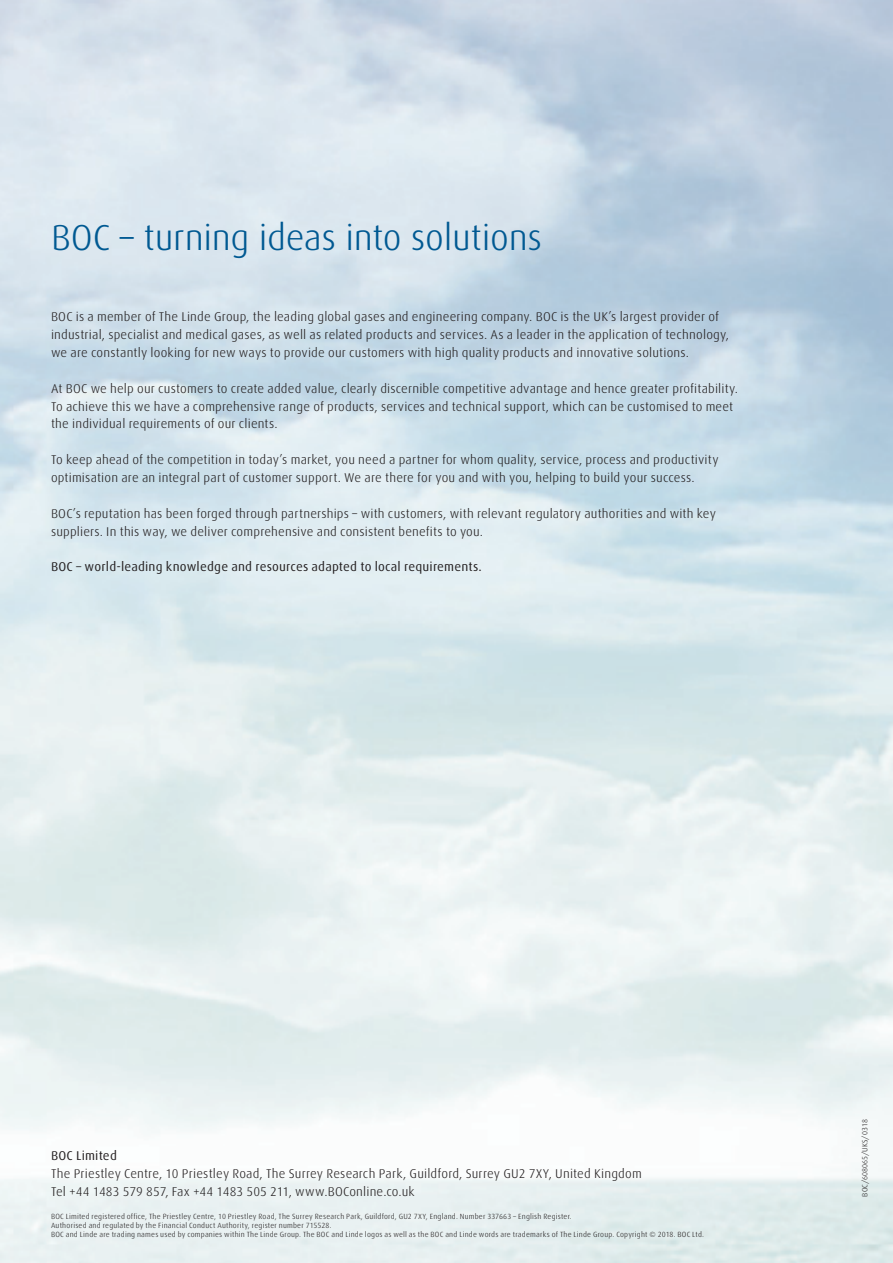
<style>
.page{position:relative;width:893px;height:1263px;background:#fff}
.page>*{position:absolute;margin:0;border:0;box-sizing:border-box;transform-origin:0 0}
.t1{font:300 36px "Linde Dax Global";letter-spacing:-.01em;color:#005992}
.t2{font:300 12.75px/17.9px "Linde Dax Global";letter-spacing:.01em;color:#231f20}
.t3{font:12.75px "Linde Dax Global";letter-spacing:.015em;color:#231f20}
.t4{font:300 7.5px/9px "Linde Dax Global";letter-spacing:.025em;color:#231f20}
.t5{font:300 7.5px "Linde Dax Global";color:#231f20}
</style>
<div class="page">
<h1 class="t1" style="left:51px;top:216px;width:493px">BOC – turning ideas into solutions</h1>
<p class="t2" style="left:51px;top:308px;width:680px">BOC is a member of The Linde Group, the leading global gases and engineering company. BOC is the UK’s largest provider of industrial, specialist and medical gases, as well as related products and services. As a leader in the application of technology, we are constantly looking for new ways to provide our customers with high quality products and innovative solutions.</p>
<p class="t2" style="left:51px;top:379px;width:689px">At BOC we help our customers to create added value, clearly discernible competitive advantage and hence greater profitability.<br>To achieve this we have a comprehensive range of products, services and technical support, which can be customised to meet the individual requirements of our clients.</p>
<p class="t2" style="left:51px;top:451px;width:669px">To keep ahead of the competition in today’s market, you need a partner for whom quality, service, process and productivity optimisation are an integral part of customer support. We are there for you and with you, helping to build your success.</p>
<p class="t2" style="left:51px;top:504px;width:666px">BOC’s reputation has been forged through partnerships – with customers, with relevant regulatory authorities and with key suppliers. In this way, we deliver comprehensive and consistent benefits to you.</p>
<p class="t3" style="left:51px;top:559px;width:432px">BOC – world-leading knowledge and resources adapted to local requirements.</p>
<p class="t3" style="left:51px;top:1148px;width:67px">BOC Limited</p>
<p class="t2" style="left:51px;top:1165px;width:592px">The Priestley Centre, 10 Priestley Road, The Surrey Research Park, Guildford, Surrey GU2 7XY, United Kingdom<br>Tel +44 1483 579 857, Fax +44 1483 505 211, www.BOConline.co.uk</p>
<p class="t4" style="left:51px;top:1212px;width:654px">BOC Limited registered office, The Priestley Centre, 10 Priestley Road, The Surrey Research Park, Guildford, GU2 7XY, England. Number 337663 – English Register.<br>Authorised and regulated by the Financial Conduct Authority, register number 715528.<br>BOC and Linde are trading names used by companies within The Linde Group. The BOC and Linde logos as well as the BOC and Linde words are trademarks of The Linde Group. Copyright © 2018. BOC Ltd.</p>
<p class="t5" style="left:860px;top:1196px;width:79px;rotate:-90deg">BOC/608065/UKS/0318</p>
</div>
